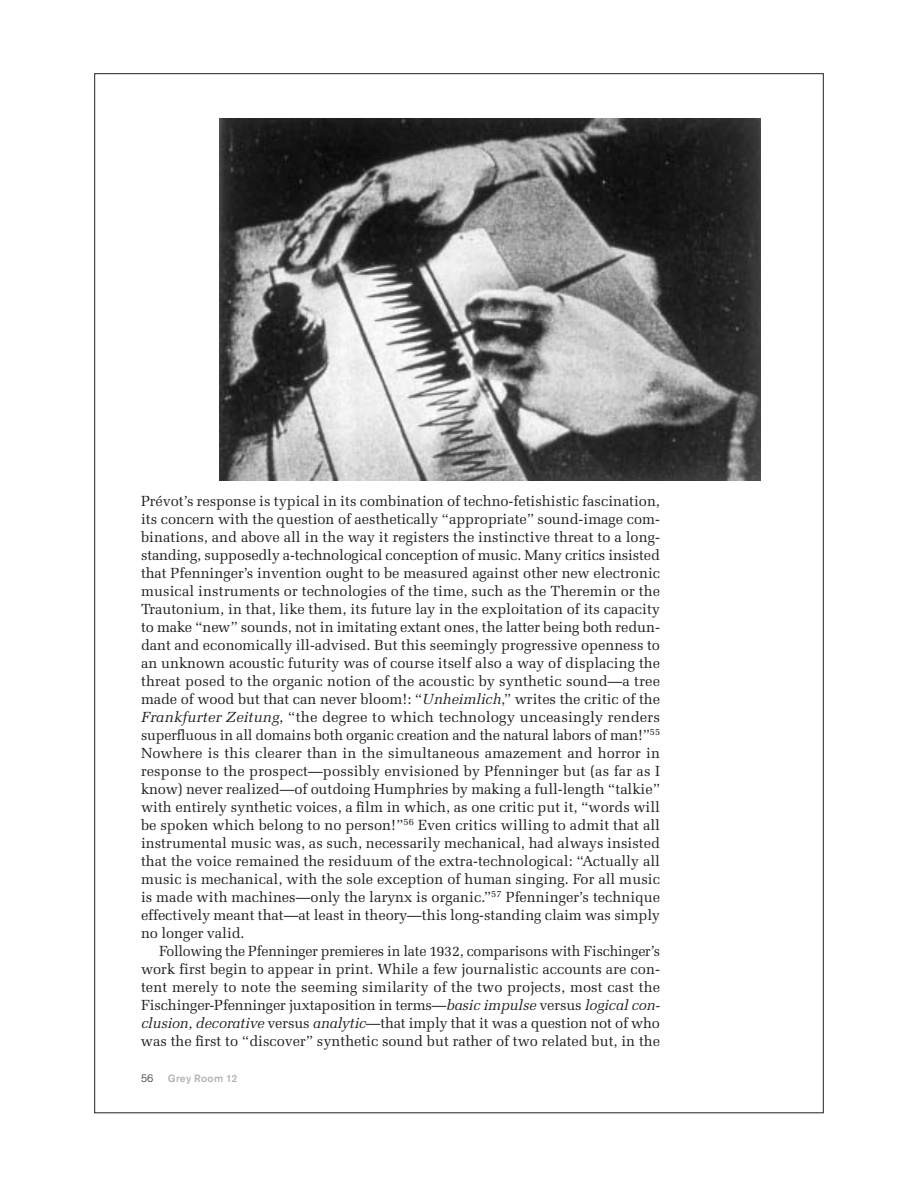
<style>
.page{position:relative;width:918px;height:1188px;background:#fff}
.page>*{position:absolute;margin:0;border:0;box-sizing:border-box;transform-origin:0 0}
.t1{font:14.7px/18px "Melior";color:#231f1f;text-align:justify}
.t2{font:500 10.5px "Akzidenz Grotesk BE";letter-spacing:.03em;color:#b2b4b6}
.t3{font:300 10.5px "Akzidenz Grotesk BE";color:#231f1f}
.s1{font-style:italic}
</style>
<div class="page">
<img style="left:219px;top:118px;width:541px;height:363px">
<p class="t1" style="left:141px;top:493px;width:521px">Prévot’s response is typical in its combination of techno-fetishistic fascination, its concern with the question of aesthetically “appropriate” sound-image com&shy;binations, and above all in the way it registers the instinctive threat to a long&shy;standing, supposedly a-technological conception of music. Many critics insisted that Pfenninger’s invention ought to be measured against other new electronic musical instruments or technologies of the time, such as the Theremin or the Trautonium, in that, like them, its future lay in the exploitation of its capacity to make “new” sounds, not in imitating extant ones, the latter being both redun&shy;dant and economically ill-advised. But this seemingly progressive openness to an unknown acoustic futurity was of course itself also a way of displacing the threat posed to the organic notion of the acoustic by synthetic sound—a tree made of wood but that can never bloom!: “<span class="s1">Unheimlich</span>,” writes the critic of the <span class="s1">Frankfurter Zeitung</span>, “the degree to which technology unceasingly renders superfluous in all domains both organic creation and the natural labors of man!”<sup>55<br></sup>Nowhere is this clearer than in the simultaneous amazement and horror in response to the prospect—possibly envisioned by Pfenninger but (as far as I know) never realized—of outdoing Humphries by making a full-length “talkie” with entirely synthetic voices, a film in which, as one critic put it, “words will be spoken which belong to no person!”<sup>56</sup> Even critics willing to admit that all instrumental music was, as such, necessarily mechanical, had always insisted that the voice remained the residuum of the extra-technological: “Actually all music is mechanical, with the sole exception of human singing. For all music is made with machines—only the larynx is organic.”<sup>57</sup> Pfenninger’s technique effectively meant that—at least in theory—this long-standing claim was simply no longer valid.</p>
<p class="t1" style="left:141px;top:943px;width:521px;text-indent:18px">Following the Pfenninger premieres in late 1932, comparisons with Fischinger’s work first begin to appear in print. While a few journalistic accounts are con&shy;tent merely to note the seeming similarity of the two projects, most cast the Fischinger-Pfenninger juxtaposition in terms—<span class="s1">basic impulse</span> versus <span class="s1">logical con&shy;clusion, decorative</span> versus <span class="s1">analytic</span>—that imply that it was a question not of who was the first to “discover” synthetic sound but rather of two related but, in the</p>
<p class="t3" style="left:141px;top:1074px;width:14px">56</p>
<p class="t2" style="left:168px;top:1074px;width:71px">Grey Room 12</p>
</div>
